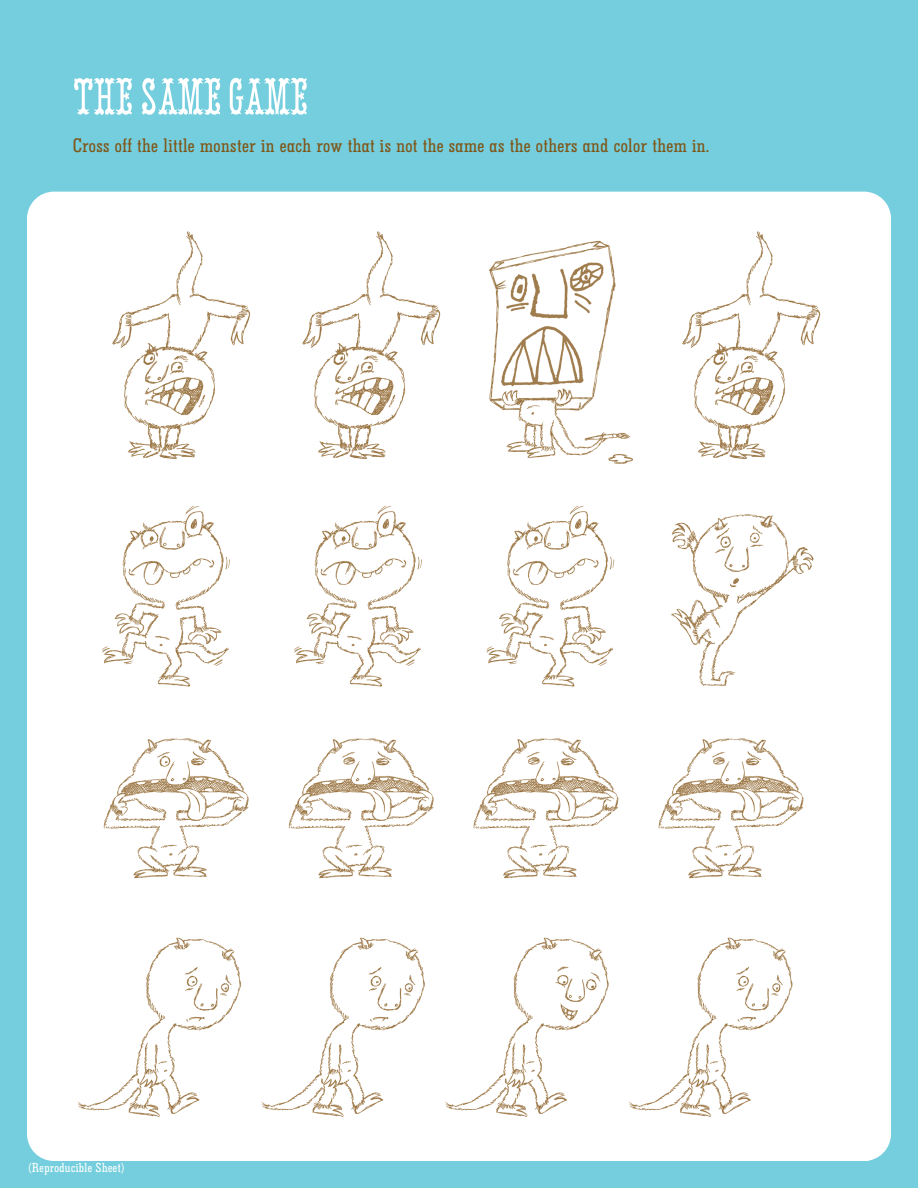
<style>
.page{position:relative;width:918px;height:1188px;background:#74cedd}
.page>*{position:absolute;margin:0;border:0;box-sizing:border-box;transform-origin:0 0}
.t1{font:54px "Extravaganza";letter-spacing:-.005em;color:#fff}
.t2{font:500 condensed 18px "OPTI Memphis";color:#7f5619}
.t3{font:500 condensed 12px "OPTI Memphis";color:#fff}
</style>
<div class="page">
<div style="left:27px;top:192px;width:864px;height:969px;background:#fff;border-radius:27px"></div>
<img style="left:78px;top:231px;width:792px;height:930px">
<h1 class="t1" style="left:73px;top:64px;width:237px">THESAME GAME</h1>
<p class="t2" style="left:73px;top:135px;width:638px">Cross off the little monster in each row that is not the same as the others and color them in.</p>
<p class="t3" style="left:28px;top:1161px;width:97px">(Reproducible Sheet)</p>
</div>
